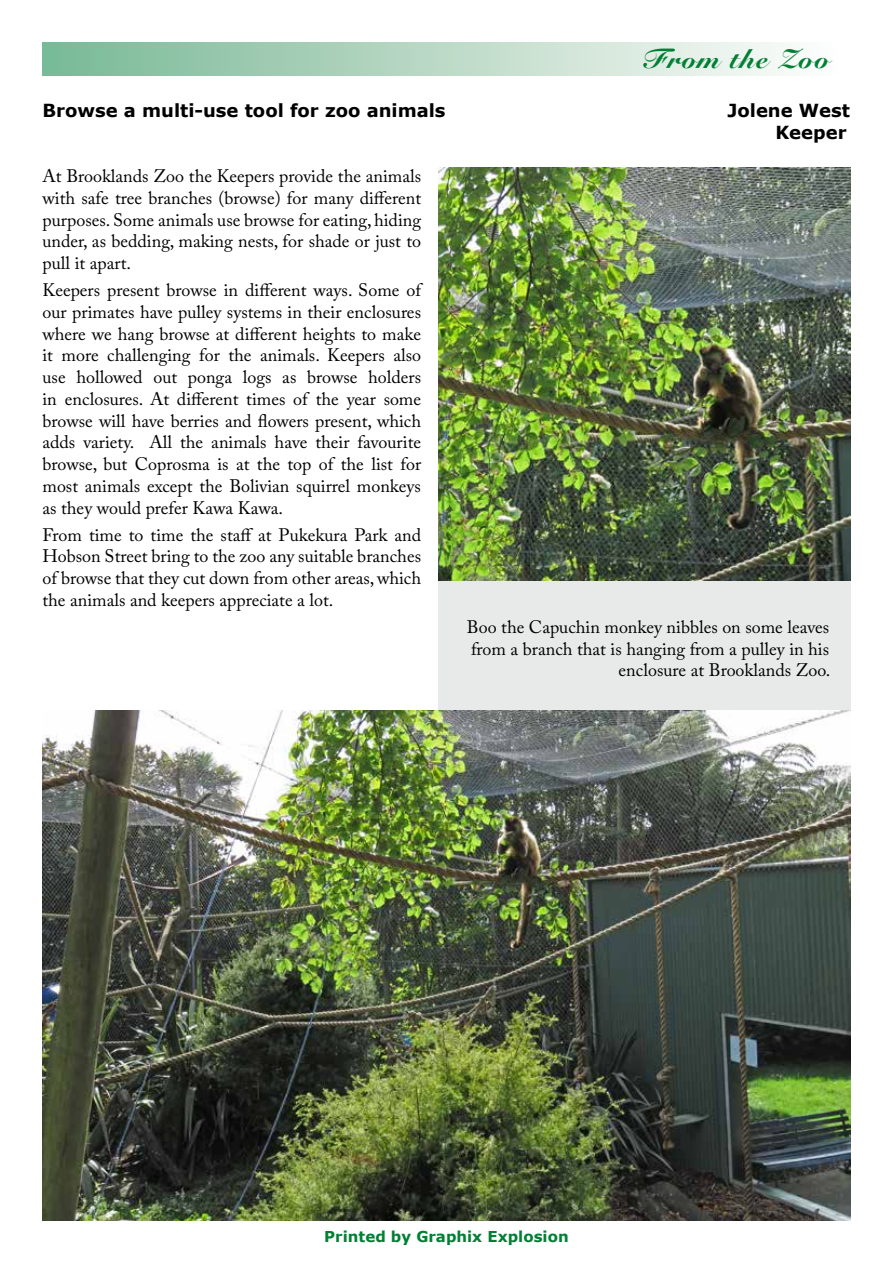
<style>
.page{position:relative;width:893px;height:1263px;background:#fff}
.page>*{position:absolute;margin:0;border:0;box-sizing:border-box;transform-origin:0 0}
.t1{font:900 27px "Snell Roundhand";letter-spacing:.05em;color:#008034}
.t2{font:18px/21.8px "Adobe Caslon Pro";color:#000;text-align:justify}
.t3{font:700 18px/21.6px "Verdana";color:#000;text-align:right}
.t4{font:700 15px "Verdana";color:#008034}
</style>
<div class="page">
<div style="left:438px;top:581px;width:412px;height:130px;background:#e8e9e9"></div>
<div style="left:43px;top:43px;width:807px;height:32px;background:linear-gradient(to right,#78b895,#fffefe)"></div>
<img style="left:43px;top:711px;width:807px;height:509px">
<img style="left:438px;top:167px;width:412px;height:414px">
<h1 class="t1" style="left:643px;top:43px;width:188px">From the Zoo</h1>
<p class="t3" style="left:43px;top:100px;width:405px">Browse a multi-use tool for zoo animals</p>
<p class="t3" style="left:727px;top:100px;width:124px">Jolene West<br>Keeper</p>
<p class="t2" style="left:43px;top:165px;width:380px">At Brooklands Zoo the Keepers provide the animals with safe tree branches (browse) for many different purposes. Some animals use browse for eating, hiding under, as bedding, making nests, for shade or just to pull it apart.</p>
<p class="t2" style="left:43px;top:279px;width:380px">Keepers present browse in different ways. Some of our primates have pulley systems in their enclosures where we hang browse at different heights to make it more challenging for the animals. Keepers also use hollowed out ponga logs as browse holders in enclosures. At different times of the year some browse will have berries and flowers present, which adds variety. All the animals have their favourite browse, but Coprosma is at the top of the list for most animals except the Bolivian squirrel monkeys as they would prefer Kawa Kawa.</p>
<p class="t2" style="left:43px;top:523px;width:380px">From time to time the staff at Pukekura Park and Hobson Street bring to the zoo any suitable branches of browse that they cut down from other areas, which the animals and keepers appreciate a lot.</p>
<p class="t2" style="left:467px;top:616px;width:365px;text-align:right">Boo the Capuchin monkey nibbles on some leaves from a branch that is hanging from a pulley in his enclosure at Brooklands Zoo.</p>
<p class="t4" style="left:324px;top:1227px;width:246px">Printed by Graphix Explosion</p>
</div>
